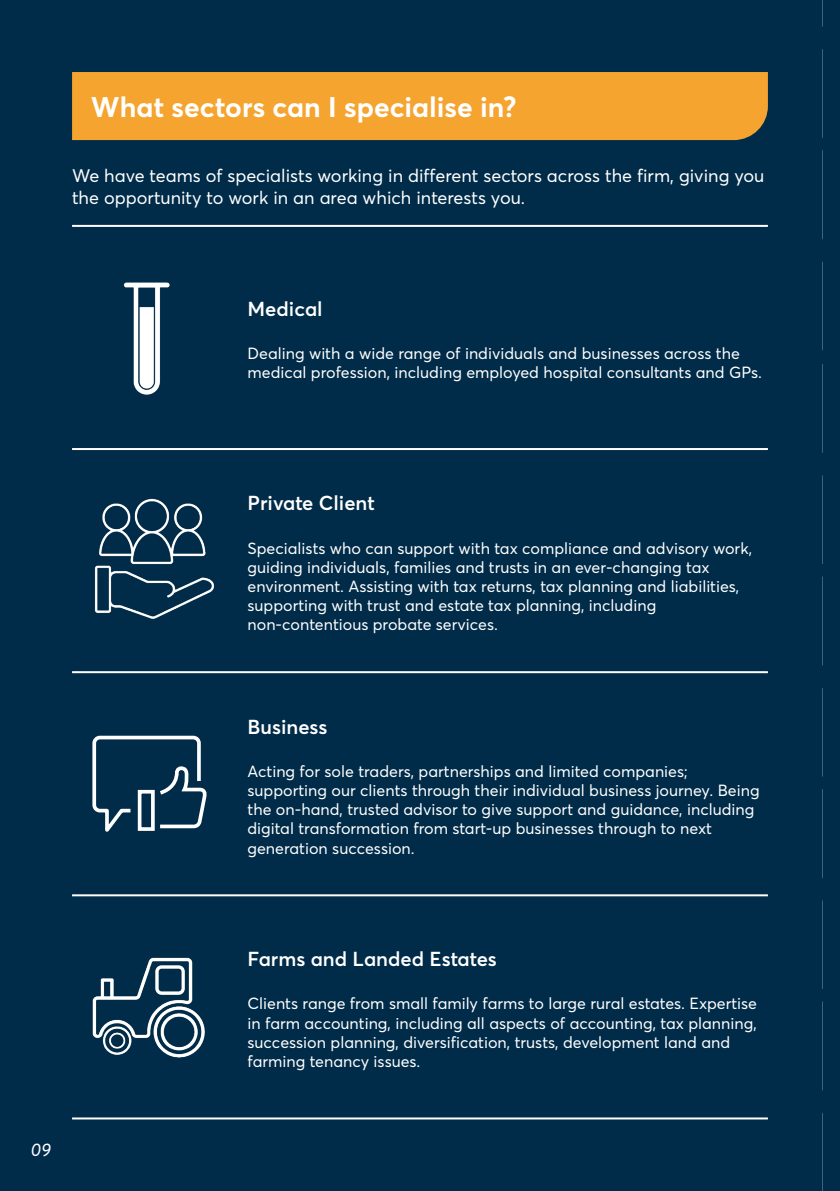
<style>
.page{position:relative;width:840px;height:1191px;background:#fff}
.page>*{position:absolute;margin:0;border:0;box-sizing:border-box;transform-origin:0 0}
.t1{font:700 28px "Averta";color:#fff}
.t2{font:600 20px "Averta";color:#fff}
.t3{font:18px/21.6px "Averta";color:#fff}
.t4{font:italic 18px "Averta";color:#fff}
.t5{font:16px/19.2px "Averta";color:#fff}
</style>
<div class="page">
<div style="left:0;top:0;width:839px;height:1191px;background:#002c49"></div>
<div style="left:72px;top:72px;width:695px;height:68px;background:#f6a430"></div>
<img style="left:123px;top:282px;width:47px;height:113px">
<hr style="left:72px;top:448px;width:695px;height:2px;background:#fff">
<hr style="left:72px;top:225px;width:695px;height:2px;background:#fff">
<img style="left:94px;top:498px;width:120px;height:121px">
<hr style="left:72px;top:671px;width:695px;height:2px;background:#fff">
<svg style="left:92px;top:735px;width:115px;height:97px"></svg>
<hr style="left:72px;top:894px;width:695px;height:2px;background:#fff">
<img style="left:92px;top:957px;width:113px;height:101px">
<hr style="left:72px;top:1117px;width:695px;height:2px;background:#fff">
<svg style="left:749px;top:224px;width:19px;height:3px"></svg>
<p class="t1" style="left:91px;top:89px;width:427px">What sectors can I specialise in?</p>
<p class="t3" style="left:72px;top:165px;width:693px">We have teams of specialists working in different sectors across the firm, giving you the opportunity to work in an area which interests you.</p>
<p class="t2" style="left:247px;top:295px;width:77px">Medical</p>
<p class="t5" style="left:247px;top:344px;width:515px">Dealing with a wide range of individuals and businesses across the medical profession, including employed hospital consultants and GPs.</p>
<p class="t4" style="left:31px;top:1137px;width:22px">09</p>
<p class="t2" style="left:247px;top:489px;width:129px">Private Client</p>
<p class="t5" style="left:247px;top:538px;width:506px">Specialists who can support with tax compliance and advisory work, guiding individuals, families and trusts in an ever-changing tax environment. Assisting with tax returns, tax planning and liabilities, supporting with trust and estate tax planning, including</p>
<p class="t5" style="left:247px;top:615px;width:252px">non-contentious probate services.</p>
<p class="t2" style="left:247px;top:712px;width:82px">Business</p>
<p class="t5" style="left:247px;top:761px;width:513px">Acting for sole traders, partnerships and limited companies; supporting our clients through their individual business journey. Being the on-hand, trusted advisor to give support and guidance, including digital transformation from start-up businesses through to next generation succession.</p>
<p class="t2" style="left:247px;top:945px;width:251px">Farms and Landed Estates</p>
<p class="t5" style="left:247px;top:994px;width:511px">Clients range from small family farms to large rural estates. Expertise in farm accounting, including all aspects of accounting, tax planning, succession planning, diversification, trusts, development land and farming tenancy issues.</p>
</div>
